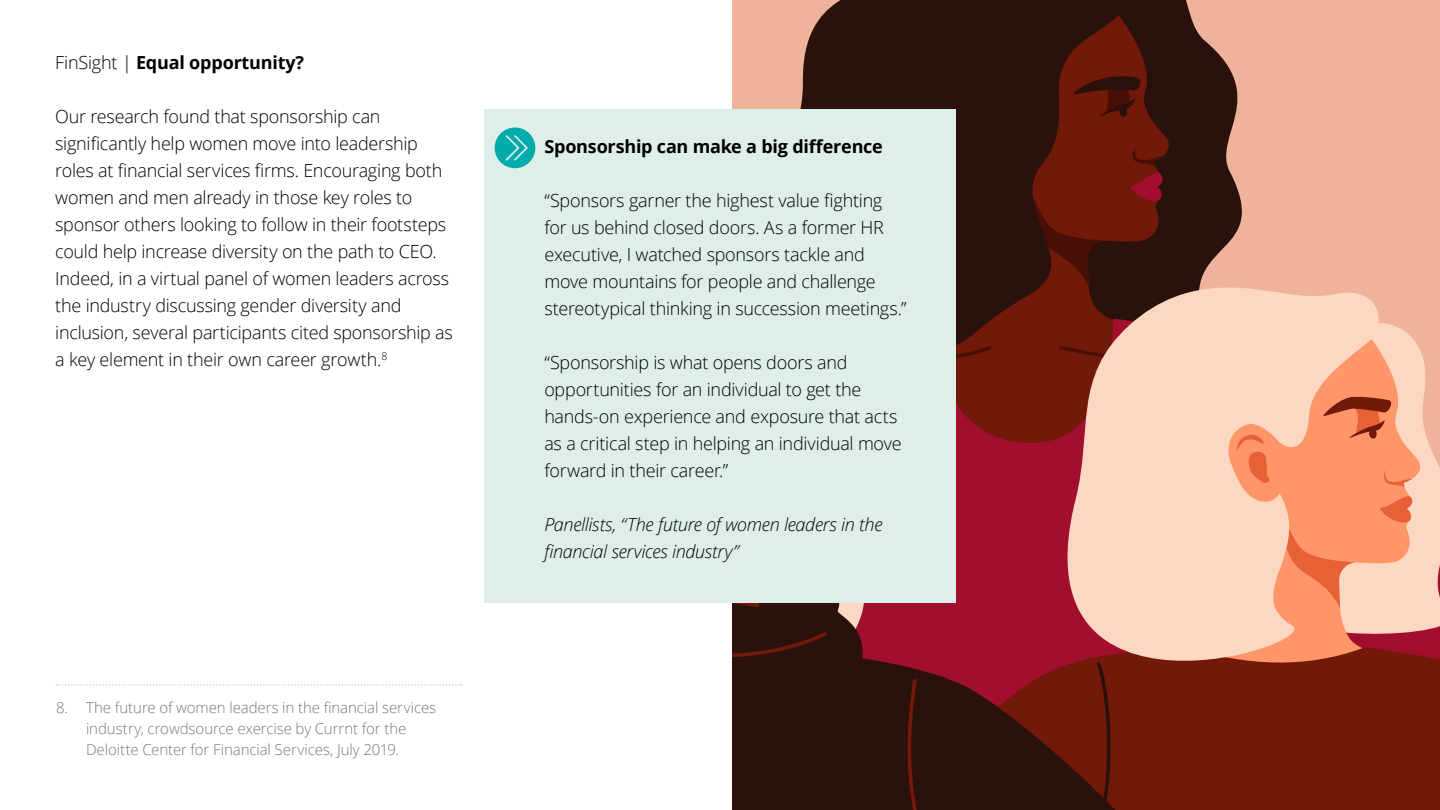
<style>
.page{position:relative;width:1440px;height:810px;background:#fff}
.page>*{position:absolute;margin:0;border:0;box-sizing:border-box;transform-origin:0 0}
.t1{font:300 18px/27px "Open Sans";letter-spacing:-.015em;color:#000}
.t2{font:italic 300 18px/27px "Open Sans";letter-spacing:-.015em;color:#000}
.t3{font:700 18px "Open Sans";letter-spacing:-.01em;color:#000}
.t4{font:300 15px/21px "Open Sans";letter-spacing:-.005em;color:#75787b;text-align:center}
.s1{font-weight:300}
</style>
<div class="page">
<div style="left:732px;top:0;width:708px;height:810px;background:#efb29a"></div>
<svg style="left:1155px;top:0;width:87px;height:272px;fill:#2b110b"></svg>
<svg style="left:1155px;top:70px;width:9px;height:202px"></svg>
<svg style="left:885px;top:356px;width:129px;height:277px;fill:#a20e2e"></svg>
<svg style="left:800px;top:0;width:355px;height:356px;fill:#2b110b"></svg>
<svg style="left:1386px;top:323px;width:54px;height:322px"></svg>
<svg style="left:1386px;top:328px;width:34px;height:317px;fill:#fcd8c2"></svg>
<div style="left:1190px;top:645px;width:250px;height:165px;background:#73190a"></div>
<svg style="left:1436px;top:667px;width:4px;height:143px"></svg>
<svg style="left:1014px;top:272px;width:372px;height:470px;fill:#fcd8c2"></svg>
<svg style="left:1227px;top:396px;width:208px;height:212px"></svg>
<svg style="left:732px;top:633px;width:458px;height:177px"></svg>
<svg style="left:898px;top:679px;width:35px;height:131px"></svg>
<svg style="left:732px;top:607px;width:153px;height:147px;fill:#2b110b"></svg>
<svg style="left:732px;top:329px;width:259px;height:278px"></svg>
<svg style="left:732px;top:632px;width:95px;height:28px"></svg>
<div style="left:484px;top:109px;width:472px;height:494px;background:#ddefe8"></div>
<svg style="left:56px;top:684px;width:406px;height:2px"></svg>
<svg style="left:495px;top:128px;width:40px;height:40px"></svg>
<p class="t3" style="left:55px;top:50px;width:250px"><span class="s1">FinSight |</span> Equal opportunity?</p>
<p class="t1" style="left:55px;top:103px;width:399px">Our research found that sponsorship can significantly help women move into leadership roles at financial services firms. Encouraging both women and men already in those key roles to sponsor others looking to follow in their footsteps could help increase diversity on the path to CEO.<br>Indeed, in a virtual panel of women leaders across the industry discussing gender diversity and inclusion, several participants cited sponsorship as a key element in their own career growth.<sup>8</sup></p>
<p class="t4" style="left:56px;top:697px;width:382px">8. The future of women leaders in the financial services industry, crowdsource exercise by Currnt for the<br>Deloitte Center for Financial Services, July 2019.</p>
<p class="t3" style="left:544px;top:134px;width:340px">Sponsorship can make a big difference</p>
<p class="t1" style="left:544px;top:187px;width:364px">“Sponsors garner the highest value fighting for us behind closed doors. As a former HR executive, I watched sponsors tackle and move mountains for people and challenge stereotypical thinking in succession meetings.”</p>
<p class="t1" style="left:544px;top:349px;width:359px">“Sponsorship is what opens doors and opportunities for an individual to get the hands-on experience and exposure that acts as a critical step in helping an individual move forward in their career.”</p>
<p class="t2" style="left:544px;top:510px;width:340px">Panellists, “The future of women leaders in the financial services industry”</p>
</div>
